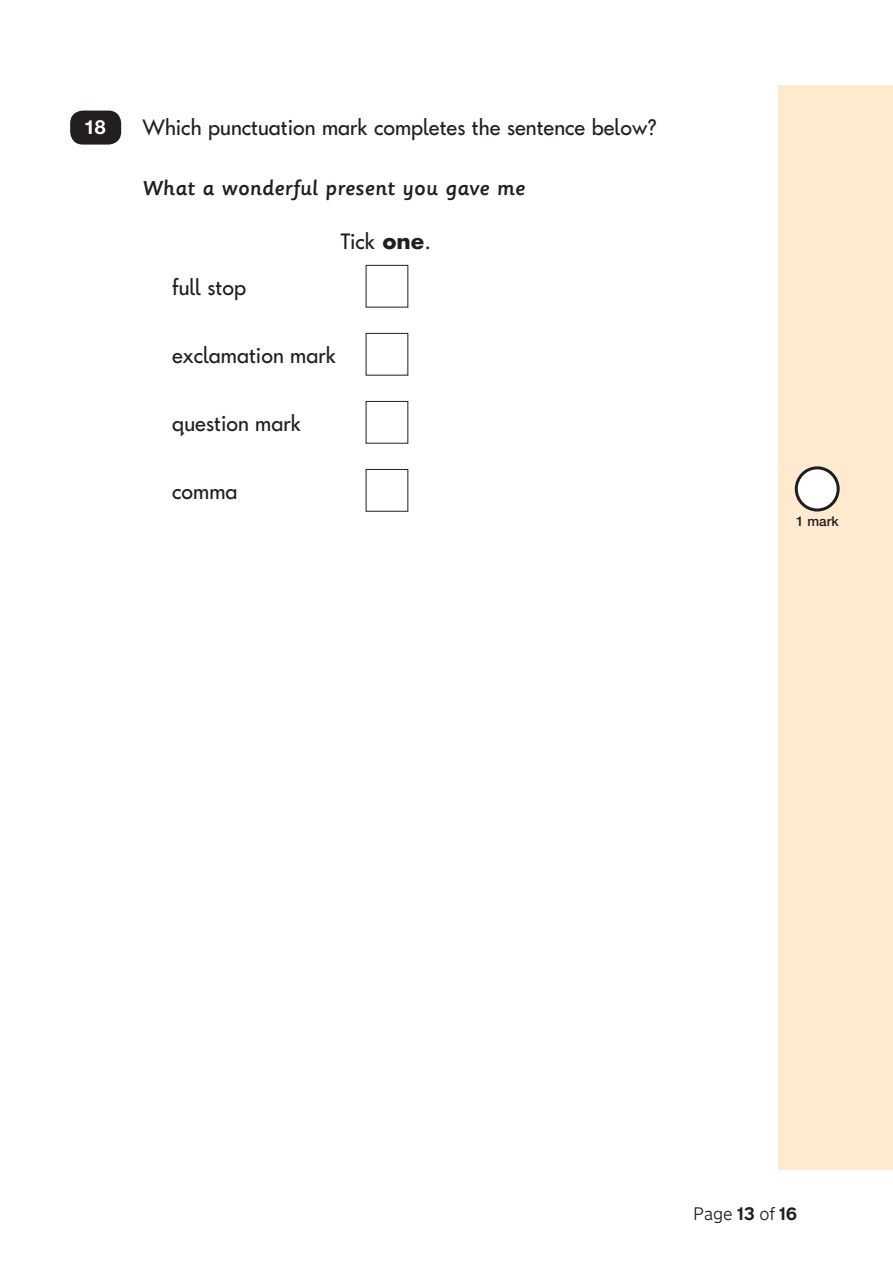
<style>
.page{position:relative;width:893px;height:1263px;background:#fff}
.page>*{position:absolute;margin:0;border:0;box-sizing:border-box;transform-origin:0 0}
.t1{font:22.5px "Keystageone Regular 20";color:#231f20}
.t2{font:22.5px "Sassoon Primary Md 17";color:#231f20}
.t3{font:700 19.5px "Helvetica Neue LT Std";color:#fff}
.t4{font:300 18px "New Transport";color:#231f20}
.t5{font:500 13.5px "Helvetica Neue LT Std";color:#231f20}
.s1{font-family:"Keystageone";font-weight:700}
.s2{font-weight:700}
</style>
<div class="page">
<div style="left:778px;top:85px;width:115px;height:1084px;background:#ffead0"></div>
<div style="left:366px;top:469px;width:42px;height:43px;border:1px solid #231f20"></div>
<div style="left:796px;top:468px;width:42px;height:42px;background:#fff;border-radius:50%"></div>
<div style="left:795px;top:466px;width:45px;height:45px;border:3px solid #1d1e1f;border-radius:50%"></div>
<div style="left:70px;top:111px;width:51px;height:34px;background:#231f20;border-radius:13px"></div>
<p class="t3" style="left:84px;top:115px;width:23px">18</p>
<p class="t1" style="left:142px;top:117px;width:516px">Which punctuation mark completes the sentence below?</p>
<p class="t2" style="left:142px;top:176px;width:384px">What a wonderful present you gave me</p>
<p class="t1" style="left:341px;top:231px;width:92px">Tick <span class="s1">one</span>.</p>
<p class="t1" style="left:172px;top:277px;width:75px">full stop</p>
<p class="t1" style="left:172px;top:345px;width:165px">exclamation mark</p>
<p class="t1" style="left:172px;top:413px;width:130px">question mark</p>
<p class="t1" style="left:172px;top:481px;width:67px">comma</p>
<p class="t5" style="left:796px;top:513px;width:44px">1 mark</p>
<p class="t4" style="left:693px;top:1203px;width:106px">Page <span class="s2">13</span> of <span class="s2">16</span></p>
</div>
